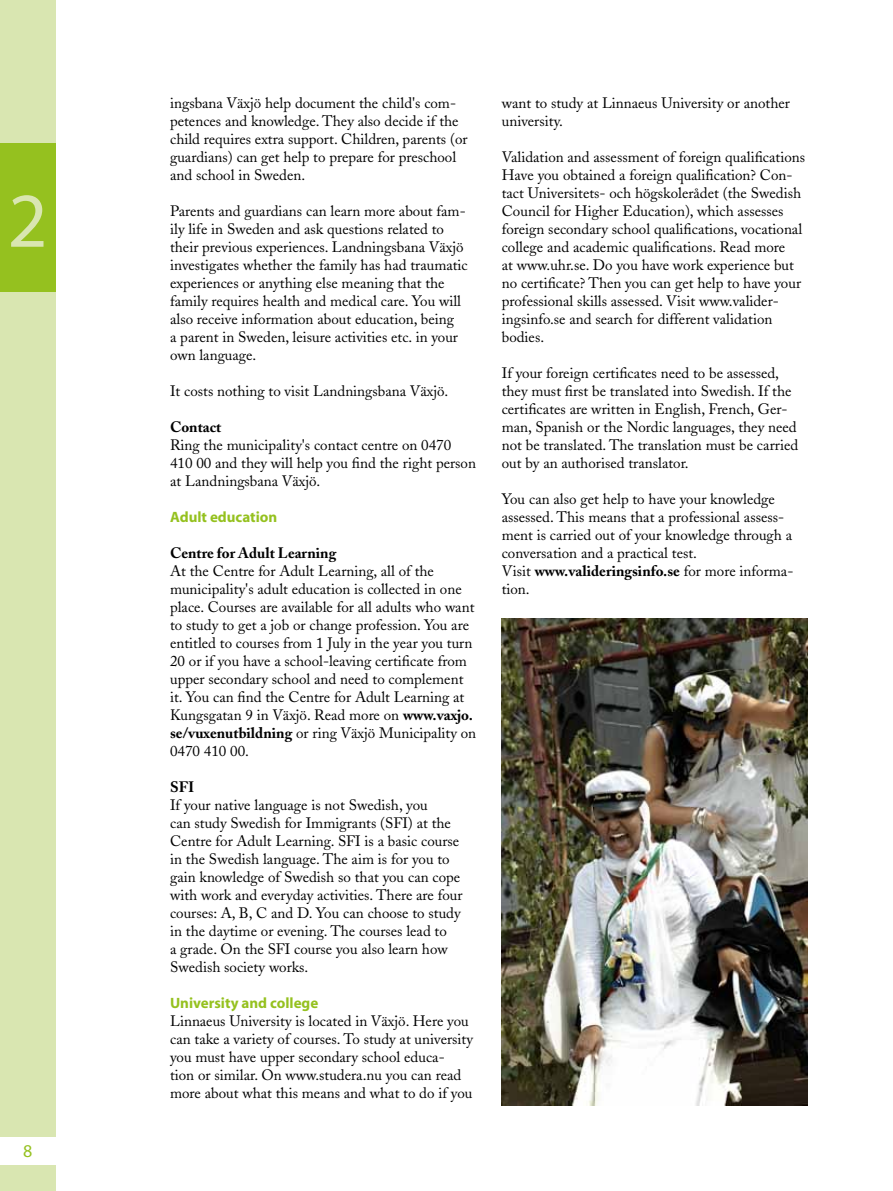
<style>
.page{position:relative;width:893px;height:1191px;background:#fff}
.page>*{position:absolute;margin:0;border:0;box-sizing:border-box;transform-origin:0 0}
.t1{font:78px "Myriad";color:#d9e6b1}
.t2{font:18px "Myriad";color:#95c11f}
.t3{font:15px/18px "Adobe Caslon";color:#000}
.t4{font:700 15px "Myriad";color:#95c11f}
.t5{font:700 15px "Adobe Caslon";color:#000}
.s1{font-weight:700}
</style>
<div class="page">
<div style="left:0;top:0;width:55px;height:144px;background:#d9e6b1"></div>
<div style="left:0;top:144px;width:55px;height:148px;background:#95c11f"></div>
<div style="left:0;top:292px;width:55px;height:149px;background:#d9e6b1"></div>
<div style="left:0;top:441px;width:55px;height:149px;background:#d9e6b1"></div>
<div style="left:0;top:590px;width:55px;height:149px;background:#d9e6b1"></div>
<div style="left:0;top:739px;width:55px;height:149px;background:#d9e6b1"></div>
<div style="left:0;top:888px;width:55px;height:148px;background:#d9e6b1"></div>
<div style="left:0;top:1036px;width:55px;height:155px;background:#d9e6b1"></div>
<img style="left:502px;top:619px;width:306px;height:487px">
<div style="left:0;top:1136px;width:85px;height:28px;background:#fff"></div>
<h1 class="t1" style="left:8px;top:182px;width:42px">2</h1>
<p class="t2" style="left:23px;top:1141px;width:11px">8</p>
<p class="t3" style="left:170px;top:94px;width:299px">ingsbana Växjö help document the child's com&shy;petences and knowledge. They also decide if the child requires extra support. Children, parents (or guardians) can get help to prepare for preschool and school in Sweden.</p>
<p class="t3" style="left:170px;top:202px;width:299px">Parents and guardians can learn more about fam&shy;ily life in Sweden and ask questions related to their previous experiences. Landningsbana Växjö investigates whether the family has had traumatic experiences or anything else meaning that the family requires health and medical care. You will also receive information about education, being<br>a parent in Sweden, leisure activities etc. in your own language.</p>
<p class="t3" style="left:170px;top:382px;width:280px">It costs nothing to visit Landningsbana Växjö.</p>
<p class="t5" style="left:170px;top:418px;width:53px">Contact</p>
<p class="t3" style="left:170px;top:436px;width:307px">Ring the municipality's contact centre on 0470<br>410 00 and they will help you find the right person at Landningsbana Växjö.</p>
<p class="t4" style="left:170px;top:509px;width:109px">Adult education</p>
<p class="t5" style="left:170px;top:544px;width:168px">Centre for Adult Learning</p>
<p class="t3" style="left:170px;top:562px;width:308px">At the Centre for Adult Learning, all of the municipality's adult education is collected in one place. Courses are available for all adults who want to study to get a job or change profession. You are entitled to courses from 1 July in the year you turn 20 or if you have a school-leaving certificate from upper secondary school and need to complement it. You can find the Centre for Adult Learning at Kungsgatan 9 in Växjö. Read more on <span class="s1">www.vaxjo. se/vuxenutbildning</span> or ring Växjö Municipality on 0470 410 00.</p>
<p class="t5" style="left:170px;top:778px;width:26px">SFI</p>
<p class="t3" style="left:170px;top:796px;width:294px">If your native language is not Swedish, you<br>can study Swedish for Immigrants (SFI) at the Centre for Adult Learning. SFI is a basic course in the Swedish language. The aim is for you to gain knowledge of Swedish so that you can cope with work and everyday activities. There are four courses: A, B, C and D. You can choose to study in the daytime or evening. The courses lead to<br>a grade. On the SFI course you also learn how Swedish society works.</p>
<p class="t4" style="left:170px;top:995px;width:150px">University and college</p>
<p class="t3" style="left:170px;top:1012px;width:305px">Linnaeus University is located in Växjö. Here you can take a variety of courses. To study at university you must have upper secondary school educa-<br>tion or similar. On www.studera.nu you can read more about what this means and what to do if you</p>
<p class="t3" style="left:502px;top:94px;width:290px">want to study at Linnaeus University or another university.</p>
<p class="t3" style="left:502px;top:148px;width:305px">Validation and assessment of foreign qualifications Have you obtained a foreign qualification? Con&shy;tact Universitets- och högskolerådet (the Swedish Council for Higher Education), which assesses foreign secondary school qualifications, vocational college and academic qualifications. Read more<br>at www.uhr.se. Do you have work experience but no certificate? Then you can get help to have your professional skills assessed. Visit www.valider&shy;ingsinfo.se and search for different validation bodies.</p>
<p class="t3" style="left:502px;top:364px;width:298px">If your foreign certificates need to be assessed, they must first be translated into Swedish. If the certificates are written in English, French, Ger&shy;man, Spanish or the Nordic languages, they need not be translated. The translation must be carried out by an authorised translator.</p>
<p class="t3" style="left:502px;top:490px;width:293px">You can also get help to have your knowledge assessed. This means that a professional assess&shy;ment is carried out of your knowledge through a conversation and a practical test.<br>Visit <span class="s1">www.valideringsinfo.se</span> for more informa&shy;tion.</p>
</div>
